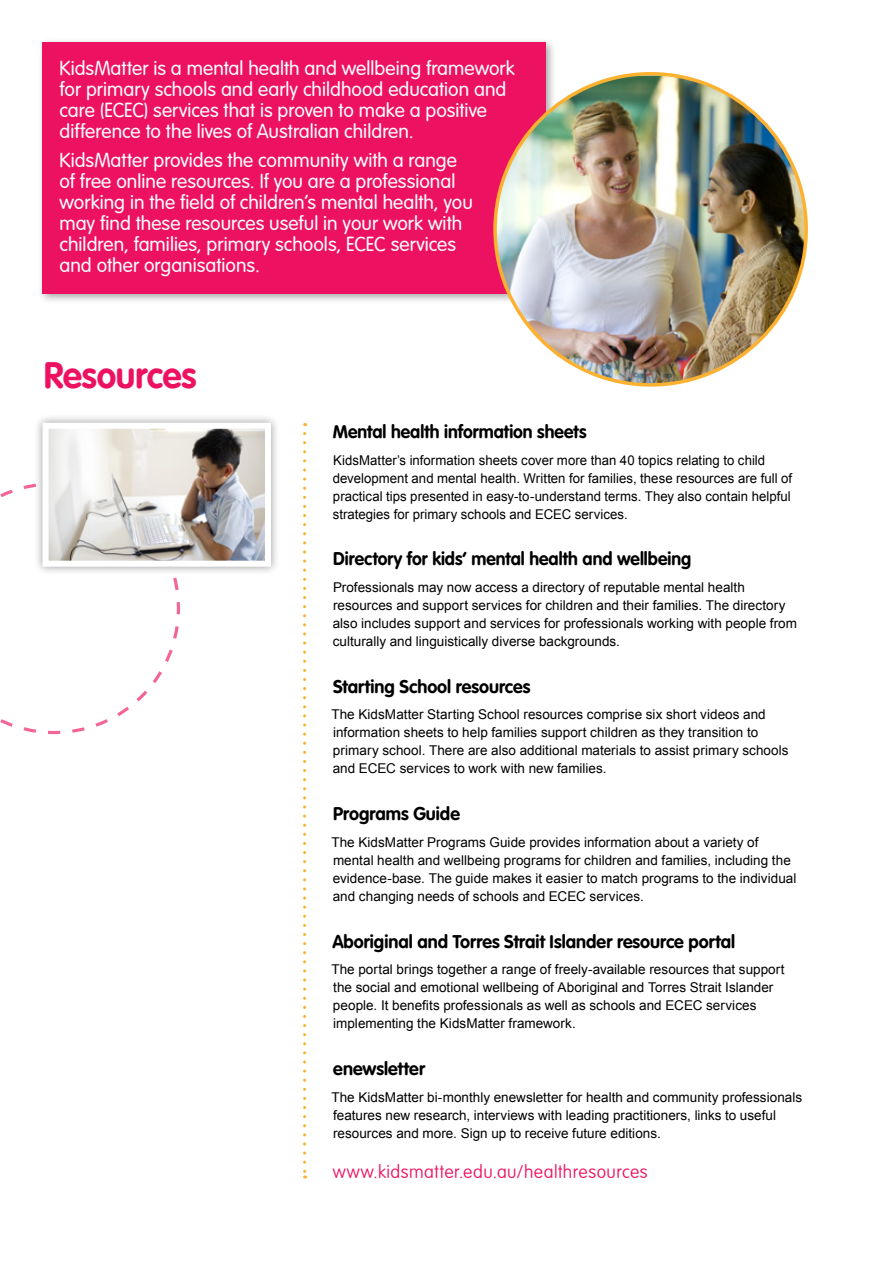
<style>
.page{position:relative;width:893px;height:1263px;background:#fff}
.page>*{position:absolute;margin:0;border:0;box-sizing:border-box;transform-origin:0 0}
.t1{font:700 36px "VAG Rounded W01";letter-spacing:-.005em;color:#ed1261}
.t2{font:300 19.5px/21px "VAG Rounded W01";letter-spacing:.005em;color:#fff}
.t3{font:700 18px "VAG Rounded W01";color:#000}
.t4{font:100 18px "VAG Rounded W01";letter-spacing:.03em;color:#ed1261}
.t5{font:13.5px/18px "Arial";color:#000}
</style>
<div class="page">
<svg style="left:0;top:484px;width:180px;height:251px"></svg>
<svg style="left:303px;top:433px;width:3px;height:745px"></svg>
<div style="left:37px;top:37px;width:520px;height:268px;background:#000;opacity:.35"></div>
<div style="left:43px;top:43px;width:503px;height:251px;background:#ed1261"></div>
<div style="left:34px;top:414px;width:246px;height:162px;background:#000;opacity:.4"></div>
<img style="left:50px;top:430px;width:214px;height:130px">
<div style="left:43px;top:423px;width:228px;height:144px;border:6px solid #fff"></div>
<img style="left:495px;top:75px;width:311px;height:310px">
<h2 class="t2" style="left:60px;top:58px;width:457px">KidsMatter is a mental health and wellbeing framework for primary schools and early childhood education and care (ECEC) services that is proven to make a positive difference to the lives of Australian children.</h2>
<p class="t2" style="left:60px;top:150px;width:415px">KidsMatter provides the community with a range of free online resources. If you are a professional working in the field of children’s mental health, you may find these resources useful in your work with children, families, primary schools, ECEC services and other organisations.</p>
<h1 class="t1" style="left:44px;top:355px;width:154px">Resources</h1>
<h3 class="t3" style="left:333px;top:421px;width:255px">Mental health information sheets</h3>
<p class="t5" style="left:333px;top:451px;width:461px">KidsMatter’s information sheets cover more than 40 topics relating to child development and mental health. Written for families, these resources are full of practical tips presented in easy-to-understand terms. They also contain helpful strategies for primary schools and ECEC services.</p>
<h3 class="t3" style="left:333px;top:549px;width:360px">Directory for kids’ mental health and wellbeing</h3>
<p class="t5" style="left:333px;top:578px;width:466px">Professionals may now access a directory of reputable mental health resources and support services for children and their families. The directory also includes support and services for professionals working with people from culturally and linguistically diverse backgrounds.</p>
<h3 class="t3" style="left:333px;top:676px;width:199px">Starting School resources</h3>
<p class="t5" style="left:331px;top:706px;width:459px">The KidsMatter Starting School resources comprise six short videos and information sheets to help families support children as they transition to primary school. There are also additional materials to assist primary schools and ECEC services to work with new families.</p>
<h3 class="t3" style="left:333px;top:803px;width:128px">Programs Guide</h3>
<p class="t5" style="left:331px;top:833px;width:466px">The KidsMatter Programs Guide provides information about a variety of mental health and wellbeing programs for children and families, including the evidence-base. The guide makes it easier to match programs to the individual and changing needs of schools and ECEC services.</p>
<h3 class="t3" style="left:332px;top:931px;width:404px">Aboriginal and Torres Strait Islander resource portal</h3>
<p class="t5" style="left:331px;top:961px;width:455px">The portal brings together a range of freely-available resources that support the social and emotional wellbeing of Aboriginal and Torres Strait Islander people. It benefits professionals as well as schools and ECEC services implementing the KidsMatter framework.</p>
<h3 class="t3" style="left:333px;top:1058px;width:93px">enewsletter</h3>
<p class="t5" style="left:331px;top:1088px;width:472px">The KidsMatter bi-monthly enewsletter for health and community professionals features new research, interviews with leading practitioners, links to useful resources and more. Sign up to receive future editions.</p>
<h3 class="t4" style="left:333px;top:1161px;width:317px">www.kidsmatter.edu.au/healthresources</h3>
</div>
